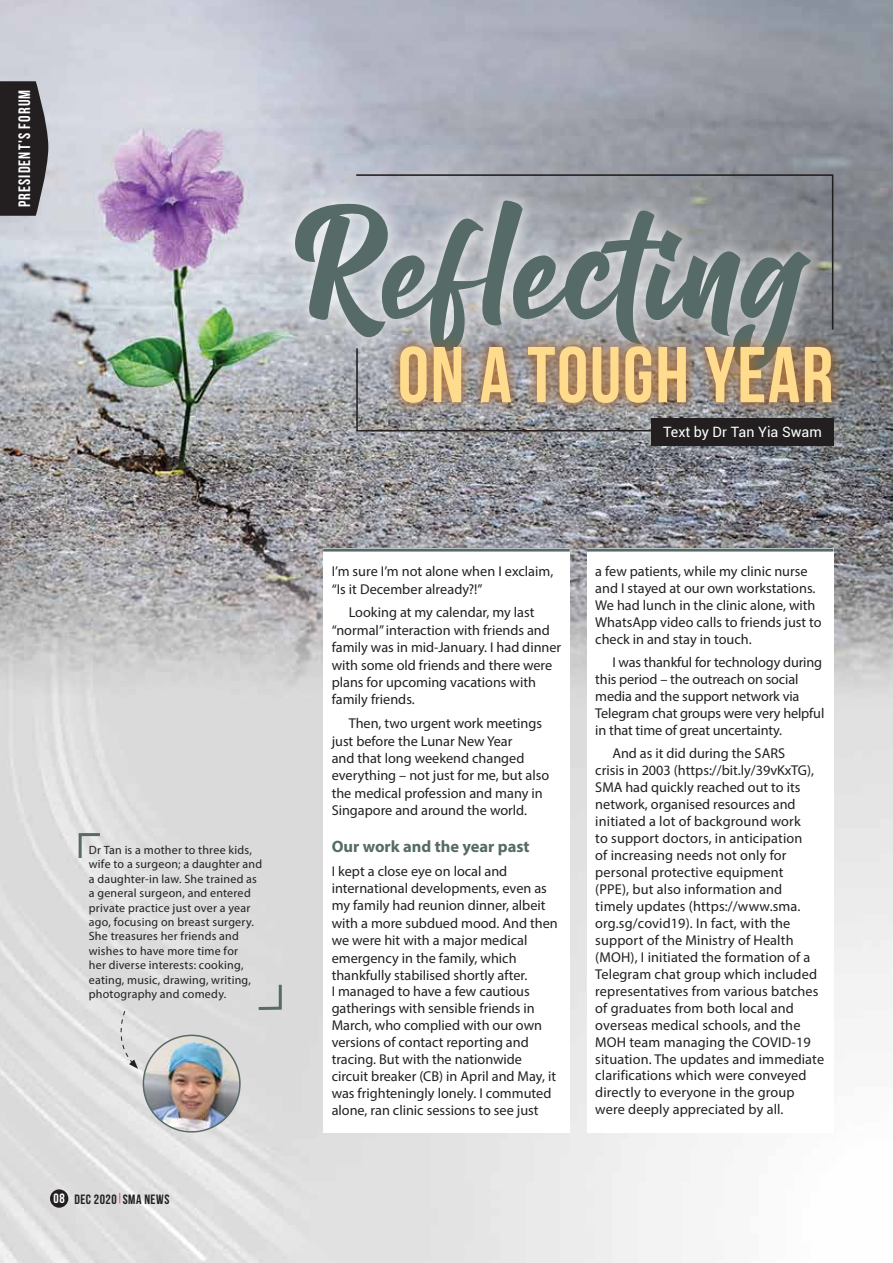
<style>
.page{position:relative;width:893px;height:1263px;background:#fff}
.page>*{position:absolute;margin:0;border:0;box-sizing:border-box;transform-origin:0 0}
.t1{font:137.4px "Balhgi Rizetons";letter-spacing:.02em;color:#566b67}
.t2{font:700 79.05px "Bebas Neue";letter-spacing:.02em;color:#ffdc8d}
.t3{font:700 16.5px "Myriad Pro";color:#566b67}
.t4{font:700 16.5px "Bebas Neue";letter-spacing:.065em;color:#fff}
.t5{font:14.25px/17px "Myriad Pro";color:#231f20}
.t6{font:14.25px "Roboto";color:#fff}
.t7{font:700 13.5px "Bebas Neue";letter-spacing:.035em;color:#231f20}
.t8{font:12px/14.4px "Myriad Pro";letter-spacing:.015em;color:#231f20}
.s1{font-weight:400;color:#fff}
.s2{font-weight:400}
</style>
<div class="page">
<img style="left:0;top:0;width:893px;height:1263px">
<svg style="left:112px;top:1010px;width:26px;height:59px;background:#d9d9d9"></svg>
<img style="left:143px;top:1035px;width:96px;height:97px">
<div style="left:143px;top:1034px;width:98px;height:98px;border:2px solid #566b67;border-radius:50%"></div>
<div style="left:323px;top:549px;width:247px;height:583px;background:#fff"></div>
<div style="left:587px;top:549px;width:246px;height:583px;background:#fff"></div>
<div style="left:651px;top:418px;width:182px;height:27px;background:#231f20"></div>
<div style="left:277px;top:183px;width:550px;height:205px;background:#fff;opacity:.95"></div>
<svg style="left:256px;top:982px;width:27px;height:29px"></svg>
<svg style="left:77px;top:831px;width:26px;height:30px"></svg>
<div style="left:387px;top:333px;width:457px;height:83px;background:#f79235;opacity:.75"></div>
<hr style="left:323px;top:549px;width:247px;height:3px;background:#566b67">
<hr style="left:587px;top:549px;width:246px;height:3px;background:#566b67">
<svg style="left:355px;top:347px;width:298px;height:85px;background:#9a887b"></svg>
<svg style="left:355px;top:173px;width:479px;height:158px;background:#b4b6bb"></svg>
<div style="left:50px;top:1189px;width:18px;height:19px;background:#231f20;border-radius:50%"></div>
<svg style="left:0;top:81px;width:48px;height:135px;background:#343133"></svg>
<p class="t4" style="left:15px;top:207px;width:119px;rotate:-90deg">PRESIDENT'S FORUM</p>
<h1 class="t1" style="left:289px;top:175px;width:517px">Reflecting</h1>
<h2 class="t2" style="left:398px;top:332px;width:437px">ON A TOUGH YEAR</h2>
<p class="t6" style="left:663px;top:422px;width:160px">Text by Dr Tan Yia Swam</p>
<p class="t8" style="left:89px;top:842px;width:175px">Dr Tan is a mother to three kids, wife to a surgeon; a daughter and a daughter-in law. She trained as a general surgeon, and entered private practice just over a year ago, focusing on breast surgery.<br>She treasures her friends and wishes to have more time for<br>her diverse interests: cooking, eating, music, drawing, writing, photography and comedy.</p>
<p class="t7" style="left:54px;top:1191px;width:117px"><span class="s1">08</span> DEC 2020 <span class="s2">SMA NEWS</span></p>
<p class="t5" style="left:332px;top:562px;width:223px;line-height:17.4px">I’m sure I’m not alone when I exclaim, “Is it December already?!”</p>
<p class="t5" style="left:332px;top:604px;width:231px;line-height:17.4px;text-indent:17px">Looking at my calendar, my last “normal” interaction with friends and family was in mid-January. I had dinner with some old friends and there were plans for upcoming vacations with family friends.</p>
<p class="t5" style="left:332px;top:714px;width:219px;line-height:17.4px;text-indent:17px">Then, two urgent work meetings just before the Lunar New Year<br>and that long weekend changed everything – not just for me, but also the medical profession and many in<br>Singapore and around the world.</p>
<p class="t3" style="left:332px;top:835px;width:199px">Our work and the year past</p>
<p class="t5" style="left:332px;top:862px;width:228px">I kept a close eye on local and international developments, even as my family had reunion dinner, albeit with a more subdued mood. And then we were hit with a major medical emergency in the family, which thankfully stabilised shortly after.<br>I managed to have a few cautious gatherings with sensible friends in March, who complied with our own versions of contact reporting and tracing. But with the nationwide circuit breaker (CB) in April and May, it was frighteningly lonely. I commuted alone, ran clinic sessions to see just</p>
<p class="t5" style="left:595px;top:563px;width:228px">a few patients, while my clinic nurse and I stayed at our own workstations.<br>We had lunch in the clinic alone, with WhatsApp video calls to friends just to check in and stay in touch.</p>
<p class="t5" style="left:595px;top:654px;width:231px;text-indent:17px">I was thankful for technology during this period – the outreach on social media and the support network via Telegram chat groups were very helpful in that time of great uncertainty.</p>
<p class="t5" style="left:595px;top:745px;width:230px;text-indent:17px">And as it did during the SARS<br>crisis in 2003 (https://bit.ly/39vKxTG), SMA had quickly reached out to its network, organised resources and initiated a lot of background work<br>to support doctors, in anticipation<br>of increasing needs not only for personal protective equipment<br>(PPE), but also information and<br>timely updates (https://www.sma. org.sg/covid19). In fact, with the support of the Ministry of Health (MOH), I initiated the formation of a Telegram chat group which included representatives from various batches of graduates from both local and overseas medical schools, and the MOH team managing the COVID-19 situation. The updates and immediate clarifications which were conveyed directly to everyone in the group were deeply appreciated by all.</p>
</div>
